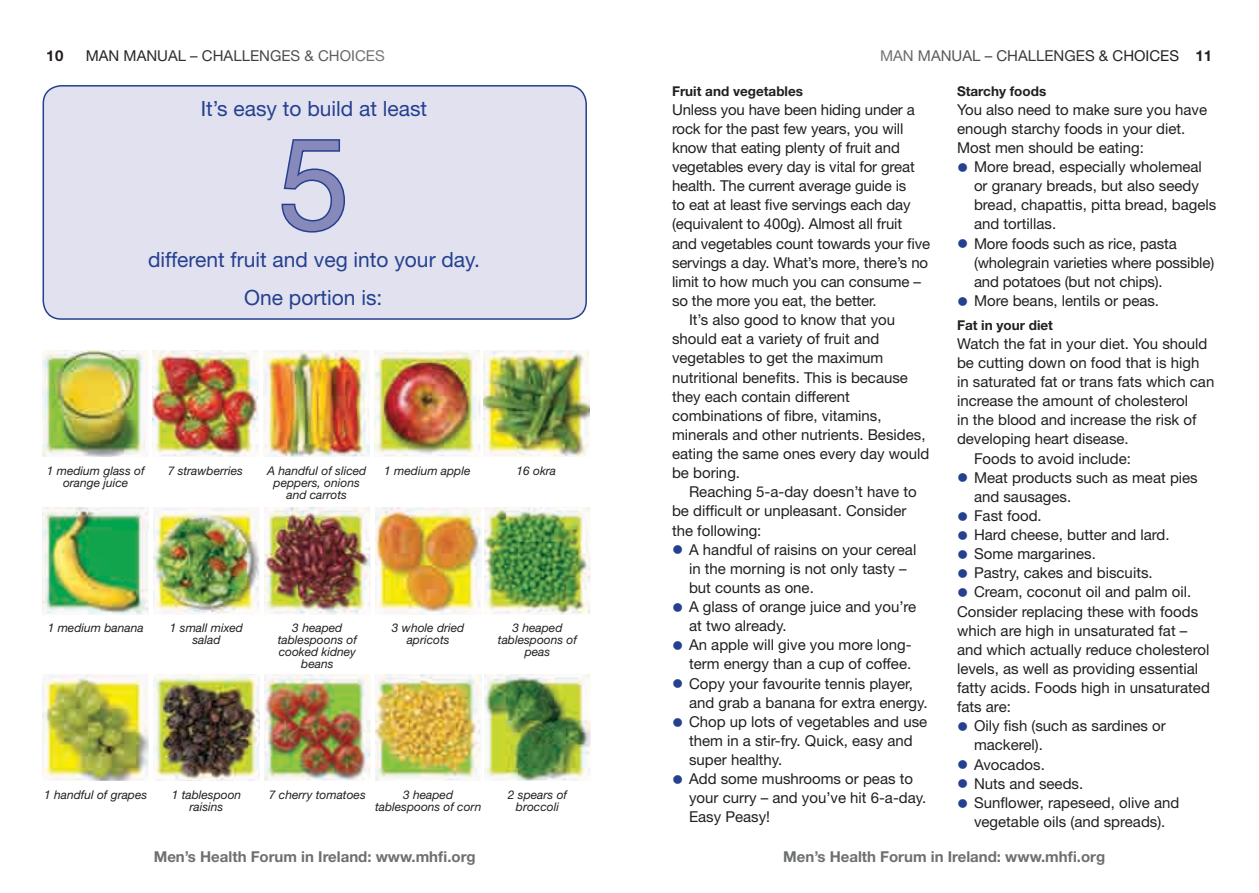
<style>
.page{position:relative;width:1259px;height:893px;background:#fff}
.page>*{position:absolute;margin:0;border:0;box-sizing:border-box;transform-origin:0 0}
.t1{font:127.5px "Helvetica Neue";color:#8889bb}
.t2{font:21px/38px "Helvetica Neue";color:#25408f;text-align:center}
.t3{font:15px/19.2px "Helvetica Neue";color:#231f20}
.t4{font:700 15px "Helvetica Neue";color:#6d6f71}
.t5{font:700 15px "Helvetica Neue";color:#231f20}
.t6{font:700 13.5px "Helvetica Neue";color:#231f20}
.t7{font:italic 12px/12px "Helvetica Neue";color:#231f20;text-align:center}
.s1{font-weight:700}
.s2{color:#25408f}
</style>
<div class="page">
<img style="left:43px;top:350px;width:105px;height:107px">
<img style="left:43px;top:508px;width:106px;height:106px">
<img style="left:43px;top:675px;width:106px;height:106px">
<img style="left:152px;top:350px;width:106px;height:107px">
<img style="left:153px;top:508px;width:107px;height:106px">
<img style="left:153px;top:675px;width:107px;height:106px">
<img style="left:264px;top:350px;width:106px;height:107px">
<img style="left:264px;top:508px;width:106px;height:106px">
<img style="left:264px;top:675px;width:106px;height:106px">
<img style="left:374px;top:350px;width:106px;height:107px">
<img style="left:375px;top:508px;width:106px;height:106px">
<img style="left:375px;top:675px;width:106px;height:106px">
<img style="left:483px;top:350px;width:106px;height:107px">
<img style="left:484px;top:508px;width:107px;height:106px">
<img style="left:484px;top:675px;width:107px;height:106px">
<div style="left:43px;top:86px;width:543px;height:233px;background:#e1e1ef;border-radius:18px"></div>
<svg style="left:281px;top:139px;width:64px;height:94px"></svg>
<div style="left:43px;top:85px;width:544px;height:235px;border:2px solid #25408f;border-radius:18px"></div>
<p class="t5" style="left:47px;top:47px;width:18px">10</p>
<p class="t3" style="left:86px;top:46px;width:300px">MAN MANUAL – CHALLENGES &amp; CHOICES</p>
<p class="t3" style="left:880px;top:46px;width:333px">MAN MANUAL – CHALLENGES &amp; CHOICES <span class="s1">11</span></p>
<h2 class="t2" style="left:201px;top:89px;width:228px">It’s easy to build at least</h2>
<h1 class="t1" style="left:279px;top:108px;width:72px">5</h1>
<h2 class="t2" style="left:148px;top:241px;width:330px">different fruit and veg into your day.<br>One portion is:</h2>
<p class="t7" style="left:47px;top:464px;width:99px">1 medium glass of orange juice</p>
<p class="t7" style="left:168px;top:464px;width:77px">7 strawberries</p>
<p class="t7" style="left:267px;top:464px;width:101px">A handful of sliced peppers, onions and carrots</p>
<p class="t7" style="left:384px;top:464px;width:88px">1 medium apple</p>
<p class="t7" style="left:516px;top:464px;width:41px">16 okra</p>
<p class="t7" style="left:48px;top:622px;width:97px">1 medium banana</p>
<p class="t7" style="left:170px;top:622px;width:75px">1 small mixed salad</p>
<p class="t7" style="left:278px;top:622px;width:81px">3 heaped tablespoons of cooked kidney beans</p>
<p class="t7" style="left:392px;top:622px;width:74px">3 whole dried apricots</p>
<p class="t7" style="left:498px;top:622px;width:81px">3 heaped tablespoons of peas</p>
<p class="t7" style="left:44px;top:788px;width:105px">1 handful of grapes</p>
<p class="t7" style="left:172px;top:788px;width:71px">1 tablespoon</p>
<p class="t7" style="left:269px;top:788px;width:98px">7 cherry tomatoes</p>
<p class="t7" style="left:190px;top:800px;width:35px">raisins</p>
<p class="t7" style="left:375px;top:788px;width:108px">3 heaped tablespoons of corn</p>
<p class="t7" style="left:508px;top:788px;width:61px">2 spears of broccoli</p>
<p class="t6" style="left:672px;top:82px;width:133px">Fruit and vegetables</p>
<p class="t3" style="left:672px;top:100px;width:244px">Unless you have been hiding under a</p>
<p class="t3" style="left:672px;top:119px;width:233px">rock for the past few years, you will</p>
<p class="t3" style="left:672px;top:138px;width:229px">know that eating plenty of fruit and</p>
<p class="t3" style="left:672px;top:157px;width:244px">vegetables every day is vital for great</p>
<p class="t3" style="left:672px;top:176px;width:236px">health. The current average guide is</p>
<p class="t3" style="left:672px;top:195px;width:240px">to eat at least five servings each day</p>
<p class="t3" style="left:672px;top:214px;width:232px">(equivalent to 400g). Almost all fruit</p>
<p class="t3" style="left:672px;top:233px;width:260px">and vegetables count towards your five</p>
<p class="t3" style="left:672px;top:253px;width:258px">servings a day. What’s more, there’s no</p>
<p class="t3" style="left:672px;top:272px;width:250px">limit to how much you can consume –</p>
<p class="t3" style="left:672px;top:291px;width:204px">so the more you eat, the better.</p>
<p class="t3" style="left:689px;top:310px;width:208px">It’s also good to know that you</p>
<p class="t3" style="left:672px;top:329px;width:209px">should eat a variety of fruit and</p>
<p class="t3" style="left:672px;top:348px;width:213px">vegetables to get the maximum</p>
<p class="t3" style="left:672px;top:367px;width:237px">nutritional benefits. This is because</p>
<p class="t3" style="left:672px;top:386px;width:179px">they each contain different</p>
<p class="t3" style="left:672px;top:406px;width:211px">combinations of fibre, vitamins,</p>
<p class="t3" style="left:672px;top:425px;width:255px">minerals and other nutrients. Besides,</p>
<p class="t3" style="left:672px;top:444px;width:259px">eating the same ones every day would</p>
<p class="t3" style="left:672px;top:463px;width:67px">be boring.</p>
<p class="t3" style="left:689px;top:482px;width:229px">Reaching 5-a-day doesn’t have to</p>
<p class="t3" style="left:672px;top:501px;width:236px">be difficult or unpleasant. Consider</p>
<p class="t3" style="left:672px;top:520px;width:91px">the following:</p>
<p class="t3" style="left:689px;top:539px;width:229px;text-indent:-17px"><span class="s2">●</span> A handful of raisins on your cereal in the morning is not only tasty – but counts as one.</p>
<p class="t3" style="left:689px;top:597px;width:229px;text-indent:-17px"><span class="s2">●</span> A glass of orange juice and you’re at two already.</p>
<p class="t3" style="left:672px;top:635px;width:241px;text-align:right"><span class="s2">●</span> An apple will give you more long&shy;term energy than a cup of coffee.</p>
<p class="t3" style="left:689px;top:673px;width:237px;text-indent:-17px"><span class="s2">●</span> Copy your favourite tennis player, and grab a banana for extra energy.</p>
<p class="t3" style="left:689px;top:712px;width:240px;text-indent:-17px"><span class="s2">●</span> Chop up lots of vegetables and use them in a stir-fry. Quick, easy and super healthy.</p>
<p class="t3" style="left:689px;top:769px;width:236px;text-indent:-17px"><span class="s2">●</span> Add some mushrooms or peas to your curry – and you’ve hit 6-a-day.<br>Easy Peasy!</p>
<p class="t6" style="left:957px;top:82px;width:91px">Starchy foods</p>
<p class="t3" style="left:957px;top:100px;width:252px">You also need to make sure you have enough starchy foods in your diet.<br>Most men should be eating:</p>
<p class="t3" style="left:974px;top:157px;width:244px;text-indent:-17px"><span class="s2">●</span> More bread, especially wholemeal or granary breads, but also seedy bread, chapattis, pitta bread, bagels and tortillas.</p>
<p class="t3" style="left:974px;top:233px;width:242px;text-indent:-17px"><span class="s2">●</span> More foods such as rice, pasta (wholegrain varieties where possible) and potatoes (but not chips).</p>
<p class="t3" style="left:957px;top:291px;width:201px"><span class="s2">●</span> More beans, lentils or peas.</p>
<p class="t6" style="left:957px;top:316px;width:97px">Fat in your diet</p>
<p class="t3" style="left:957px;top:334px;width:252px">Watch the fat in your diet. You should</p>
<p class="t3" style="left:957px;top:353px;width:244px">be cutting down on food that is high</p>
<p class="t3" style="left:957px;top:372px;width:259px">in saturated fat or trans fats which can</p>
<p class="t3" style="left:957px;top:391px;width:233px">increase the amount of cholesterol</p>
<p class="t3" style="left:957px;top:410px;width:241px">in the blood and increase the risk of</p>
<p class="t3" style="left:957px;top:429px;width:171px">developing heart disease.</p>
<p class="t3" style="left:974px;top:448px;width:158px">Foods to avoid include:</p>
<p class="t3" style="left:974px;top:467px;width:225px;text-indent:-17px"><span class="s2">●</span> Meat products such as meat pies and sausages.</p>
<p class="t3" style="left:957px;top:506px;width:84px"><span class="s2">●</span> Fast food.</p>
<p class="t3" style="left:957px;top:525px;width:212px"><span class="s2">●</span> Hard cheese, butter and lard.</p>
<p class="t3" style="left:957px;top:544px;width:138px"><span class="s2">●</span> Some margarines.</p>
<p class="t3" style="left:957px;top:563px;width:195px"><span class="s2">●</span> Pastry, cakes and biscuits.</p>
<p class="t3" style="left:957px;top:582px;width:254px"><span class="s2">●</span> Cream, coconut oil and palm oil.<br>Consider replacing these with foods which are high in unsaturated fat – and which actually reduce cholesterol levels, as well as providing essential fatty acids. Foods high in unsaturated fats are:</p>
<p class="t3" style="left:974px;top:716px;width:193px;text-indent:-17px"><span class="s2">●</span> Oily fish (such as sardines or mackerel).</p>
<p class="t3" style="left:957px;top:754px;width:87px"><span class="s2">●</span> Avocados.</p>
<p class="t3" style="left:957px;top:773px;width:125px"><span class="s2">●</span> Nuts and seeds.</p>
<p class="t3" style="left:957px;top:793px;width:224px;text-align:center"><span class="s2">●</span> Sunflower, rapeseed, olive and vegetable oils (and spreads).</p>
<p class="t4" style="left:154px;top:847px;width:323px">Men’s Health Forum in Ireland: www.mhfi.org</p>
<p class="t4" style="left:783px;top:847px;width:323px">Men’s Health Forum in Ireland: www.mhfi.org</p>
</div>
